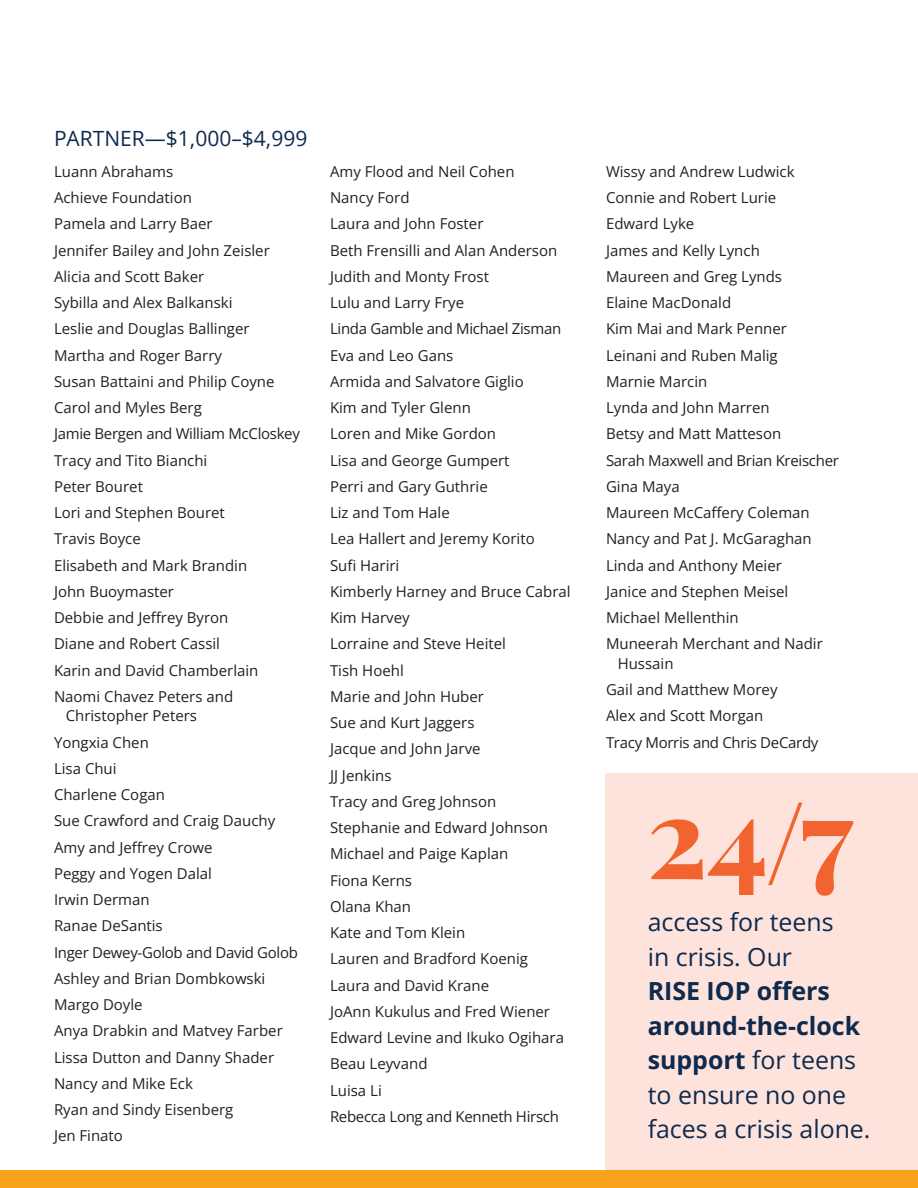
<style>
.page{position:relative;width:918px;height:1188px;background:#fff}
.page>*{position:absolute;margin:0;border:0;box-sizing:border-box;transform-origin:0 0}
.bullets{font:800 112.35px "Playfair Display";color:#f2642f}
.paragraph{font:24.9px/34.5px "Open Sans";color:#0e2a4e}
.bullets-2{font:21px "Open Sans";color:#0e2a4e}
.paragraph-2{font:15px/19.5px "Open Sans";color:#231f20}
.paragraph-3{font:15px "Open Sans";letter-spacing:-.02em;color:#231f20}
.s1{font-weight:700}
</style>
<div class="page">
<div style="left:606px;top:773px;width:312px;height:415px;background:#fde3dc"></div>
<div style="left:0;top:1171px;width:918px;height:17px;background:#f9a21c"></div>
<p class="bullets-2" style="left:54px;top:124px;width:255px">PARTNER—$1,000–$4,999</p>
<p class="paragraph-2" style="left:54px;top:161px;width:121px">Luann Abrahams</p>
<p class="paragraph-2" style="left:54px;top:187px;width:139px">Achieve Foundation</p>
<p class="paragraph-2" style="left:54px;top:214px;width:160px">Pamela and Larry Baer</p>
<p class="paragraph-2" style="left:54px;top:240px;width:217px">Jennifer Bailey and John Zeisler</p>
<p class="paragraph-2" style="left:54px;top:266px;width:152px">Alicia and Scott Baker</p>
<p class="paragraph-2" style="left:54px;top:292px;width:180px">Sybilla and Alex Balkanski</p>
<p class="paragraph-2" style="left:54px;top:319px;width:197px">Leslie and Douglas Ballinger</p>
<p class="paragraph-2" style="left:54px;top:345px;width:170px">Martha and Roger Barry</p>
<p class="paragraph-2" style="left:54px;top:371px;width:222px">Susan Battaini and Philip Coyne</p>
<p class="paragraph-2" style="left:54px;top:397px;width:149px">Carol and Myles Berg</p>
<p class="paragraph-3" style="left:54px;top:424px;width:247px">Jamie Bergen and William McCloskey</p>
<p class="paragraph-2" style="left:54px;top:450px;width:155px">Tracy and Tito Bianchi</p>
<p class="paragraph-2" style="left:54px;top:476px;width:91px">Peter Bouret</p>
<p class="paragraph-2" style="left:54px;top:502px;width:172px">Lori and Stephen Bouret</p>
<p class="paragraph-2" style="left:54px;top:529px;width:88px">Travis Boyce</p>
<p class="paragraph-2" style="left:54px;top:555px;width:195px">Elisabeth and Mark Brandin</p>
<p class="paragraph-2" style="left:54px;top:581px;width:122px">John Buoymaster</p>
<p class="paragraph-2" style="left:54px;top:607px;width:176px">Debbie and Jeffrey Byron</p>
<p class="paragraph-2" style="left:54px;top:634px;width:168px">Diane and Robert Cassil</p>
<p class="paragraph-2" style="left:54px;top:660px;width:206px">Karin and David Chamberlain</p>
<p class="paragraph-2" style="left:66px;top:686px;width:169px;text-indent:-12px">Naomi Chavez Peters and<br>Christopher Peters</p>
<p class="paragraph-2" style="left:54px;top:732px;width:96px">Yongxia Chen</p>
<p class="paragraph-2" style="left:54px;top:758px;width:64px">Lisa Chui</p>
<p class="paragraph-2" style="left:54px;top:784px;width:113px">Charlene Cogan</p>
<p class="paragraph-2" style="left:54px;top:811px;width:223px">Sue Crawford and Craig Dauchy</p>
<p class="paragraph-2" style="left:54px;top:837px;width:160px">Amy and Jeffrey Crowe</p>
<p class="paragraph-2" style="left:54px;top:863px;width:159px">Peggy and Yogen Dalal</p>
<p class="paragraph-2" style="left:54px;top:889px;width:97px">Irwin Derman</p>
<p class="paragraph-2" style="left:54px;top:916px;width:110px">Ranae DeSantis</p>
<p class="paragraph-3" style="left:54px;top:942px;width:246px">Inger Dewey-Golob and David Golob</p>
<p class="paragraph-2" style="left:54px;top:968px;width:213px">Ashley and Brian Dombkowski</p>
<p class="paragraph-2" style="left:54px;top:994px;width:90px">Margo Doyle</p>
<p class="paragraph-2" style="left:54px;top:1021px;width:230px">Anya Drabkin and Matvey Farber</p>
<p class="paragraph-2" style="left:54px;top:1047px;width:222px">Lissa Dutton and Danny Shader</p>
<p class="paragraph-2" style="left:54px;top:1073px;width:140px">Nancy and Mike Eck</p>
<p class="paragraph-2" style="left:54px;top:1099px;width:181px">Ryan and Sindy Eisenberg</p>
<p class="paragraph-2" style="left:54px;top:1126px;width:70px">Jen Finato</p>
<p class="paragraph-2" style="left:330px;top:161px;width:186px">Amy Flood and Neil Cohen</p>
<p class="paragraph-2" style="left:330px;top:187px;width:81px">Nancy Ford</p>
<p class="paragraph-2" style="left:330px;top:214px;width:155px">Laura and John Foster</p>
<p class="paragraph-2" style="left:330px;top:240px;width:229px">Beth Frensilli and Alan Anderson</p>
<p class="paragraph-2" style="left:330px;top:266px;width:161px">Judith and Monty Frost</p>
<p class="paragraph-2" style="left:330px;top:292px;width:136px">Lulu and Larry Frye</p>
<p class="paragraph-3" style="left:330px;top:319px;width:233px">Linda Gamble and Michael Zisman</p>
<p class="paragraph-2" style="left:330px;top:345px;width:125px">Eva and Leo Gans</p>
<p class="paragraph-2" style="left:330px;top:371px;width:195px">Armida and Salvatore Giglio</p>
<p class="paragraph-2" style="left:330px;top:397px;width:142px">Kim and Tyler Glenn</p>
<p class="paragraph-2" style="left:330px;top:424px;width:168px">Loren and Mike Gordon</p>
<p class="paragraph-2" style="left:330px;top:450px;width:181px">Lisa and George Gumpert</p>
<p class="paragraph-2" style="left:330px;top:476px;width:159px">Perri and Gary Guthrie</p>
<p class="paragraph-2" style="left:330px;top:502px;width:121px">Liz and Tom Hale</p>
<p class="paragraph-2" style="left:330px;top:529px;width:206px">Lea Hallert and Jeremy Korito</p>
<p class="paragraph-2" style="left:330px;top:555px;width:71px">Sufi Hariri</p>
<p class="paragraph-2" style="left:330px;top:581px;width:242px">Kimberly Harney and Bruce Cabral</p>
<p class="paragraph-2" style="left:330px;top:607px;width:81px">Kim Harvey</p>
<p class="paragraph-2" style="left:330px;top:634px;width:178px">Lorraine and Steve Heitel</p>
<p class="paragraph-2" style="left:330px;top:660px;width:75px">Tish Hoehl</p>
<p class="paragraph-2" style="left:330px;top:686px;width:156px">Marie and John Huber</p>
<p class="paragraph-2" style="left:330px;top:712px;width:146px">Sue and Kurt Jaggers</p>
<p class="paragraph-2" style="left:330px;top:739px;width:152px">Jacque and John Jarve</p>
<p class="paragraph-2" style="left:330px;top:765px;width:63px">JJ Jenkins</p>
<p class="paragraph-2" style="left:330px;top:791px;width:168px">Tracy and Greg Johnson</p>
<p class="paragraph-2" style="left:330px;top:817px;width:220px">Stephanie and Edward Johnson</p>
<p class="paragraph-2" style="left:330px;top:844px;width:180px">Michael and Paige Kaplan</p>
<p class="paragraph-2" style="left:330px;top:870px;width:84px">Fiona Kerns</p>
<p class="paragraph-2" style="left:330px;top:896px;width:83px">Olana Khan</p>
<p class="paragraph-2" style="left:330px;top:922px;width:137px">Kate and Tom Klein</p>
<p class="paragraph-2" style="left:330px;top:949px;width:200px">Lauren and Bradford Koenig</p>
<p class="paragraph-2" style="left:330px;top:975px;width:161px">Laura and David Krane</p>
<p class="paragraph-2" style="left:330px;top:1001px;width:222px">JoAnn Kukulus and Fred Wiener</p>
<p class="paragraph-2" style="left:330px;top:1027px;width:236px">Edward Levine and Ikuko Ogihara</p>
<p class="paragraph-2" style="left:330px;top:1054px;width:99px">Beau Leyvand</p>
<p class="paragraph-2" style="left:330px;top:1080px;width:53px">Luisa Li</p>
<p class="paragraph-3" style="left:330px;top:1106px;width:230px">Rebecca Long and Kenneth Hirsch</p>
<p class="paragraph-2" style="left:606px;top:161px;width:190px">Wissy and Andrew Ludwick</p>
<p class="paragraph-2" style="left:606px;top:187px;width:172px">Connie and Robert Lurie</p>
<p class="paragraph-2" style="left:606px;top:214px;width:90px">Edward Lyke</p>
<p class="paragraph-2" style="left:606px;top:240px;width:155px">James and Kelly Lynch</p>
<p class="paragraph-2" style="left:606px;top:266px;width:178px">Maureen and Greg Lynds</p>
<p class="paragraph-2" style="left:606px;top:292px;width:127px">Elaine MacDonald</p>
<p class="paragraph-2" style="left:606px;top:319px;width:183px">Kim Mai and Mark Penner</p>
<p class="paragraph-2" style="left:606px;top:345px;width:173px">Leinani and Ruben Malig</p>
<p class="paragraph-2" style="left:606px;top:371px;width:103px">Marnie Marcin</p>
<p class="paragraph-2" style="left:606px;top:397px;width:165px">Lynda and John Marren</p>
<p class="paragraph-2" style="left:606px;top:424px;width:177px">Betsy and Matt Matteson</p>
<p class="paragraph-3" style="left:606px;top:450px;width:234px">Sarah Maxwell and Brian Kreischer</p>
<p class="paragraph-2" style="left:606px;top:476px;width:75px">Gina Maya</p>
<p class="paragraph-2" style="left:606px;top:502px;width:205px">Maureen McCaffery Coleman</p>
<p class="paragraph-2" style="left:606px;top:529px;width:207px">Nancy and Pat J. McGaraghan</p>
<p class="paragraph-2" style="left:606px;top:555px;width:177px">Linda and Anthony Meier</p>
<p class="paragraph-2" style="left:606px;top:581px;width:184px">Janice and Stephen Meisel</p>
<p class="paragraph-2" style="left:606px;top:607px;width:134px">Michael Mellenthin</p>
<p class="paragraph-2" style="left:618px;top:634px;width:207px;text-indent:-12px">Muneerah Merchant and Nadir<br>Hussain</p>
<p class="paragraph-2" style="left:606px;top:679px;width:173px">Gail and Matthew Morey</p>
<p class="paragraph-2" style="left:606px;top:706px;width:159px">Alex and Scott Morgan</p>
<p class="paragraph-3" style="left:606px;top:732px;width:214px">Tracy Morris and Chris DeCardy</p>
<p class="bullets" style="left:647px;top:749px;width:208px">24/7</p>
<p class="paragraph" style="left:648px;top:904px;width:224px">access for teens<br>in crisis. Our<br><span class="s1">RISE IOP offers around-the-clock support</span> for teens to ensure no one faces a crisis alone.</p>
</div>
